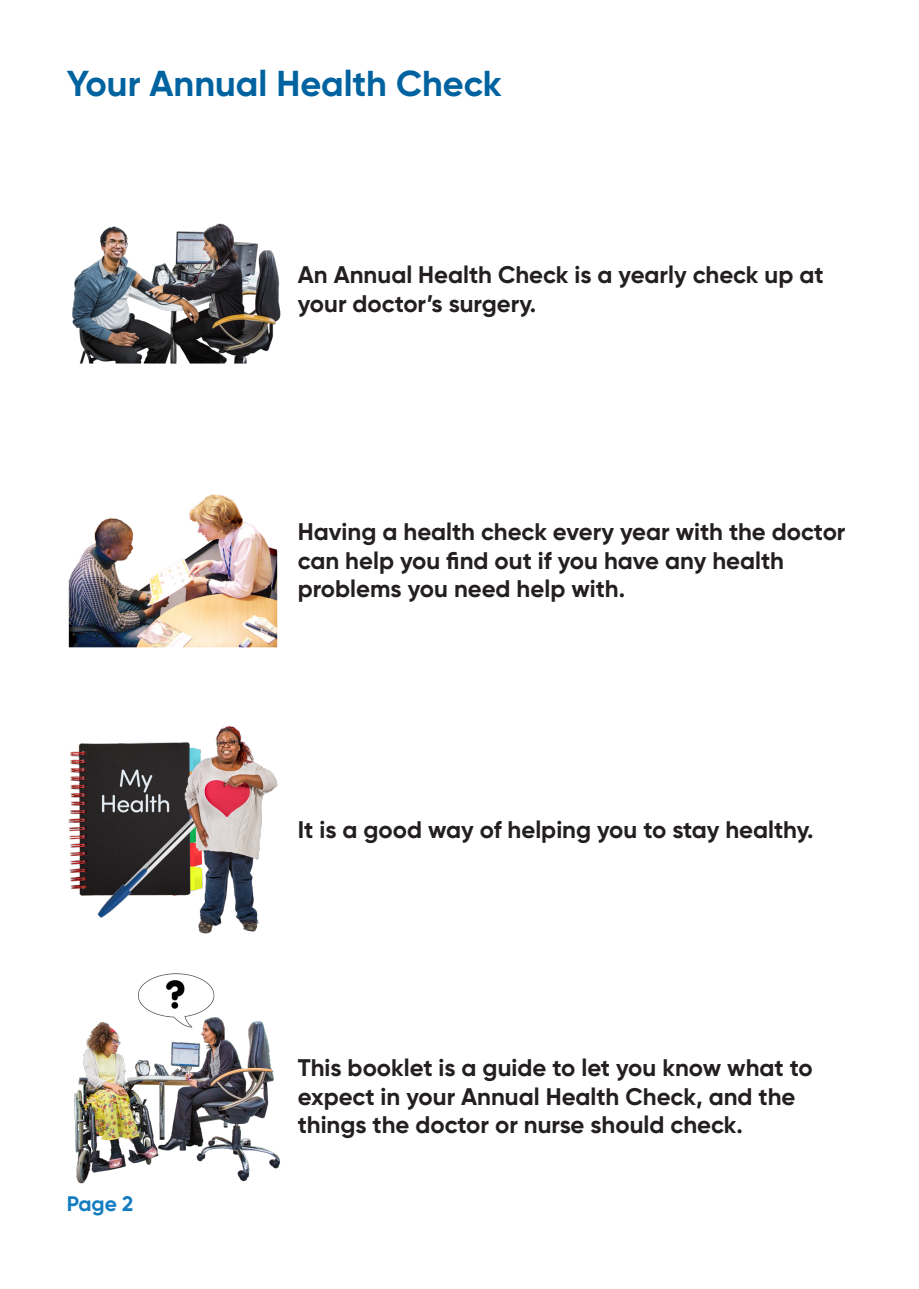
<style>
.page{position:relative;width:919px;height:1289px;background:#fff}
.page>*{position:absolute;margin:0;border:0;box-sizing:border-box;transform-origin:0 0}
.t1{font:700 36px "Gilroy";color:#0063a0}
.t2{font:700 24px/28.8px "Gilroy";color:#231f20}
.t3{font:700 21px "Gilroy";color:#147dc2}
</style>
<div class="page">
<img style="left:72px;top:223px;width:209px;height:141px">
<img style="left:68px;top:494px;width:210px;height:154px">
<img style="left:68px;top:726px;width:210px;height:206px">
<img style="left:74px;top:1021px;width:206px;height:163px">
<img style="left:107px;top:931px;width:136px;height:136px">
<h1 class="t1" style="left:67px;top:60px;width:436px">Your Annual Health Check</h1>
<p class="t2" style="left:298px;top:260px;width:527px">An Annual Health Check is a yearly check up at your doctor’s surgery.</p>
<p class="t2" style="left:298px;top:517px;width:549px">Having a health check every year with the doctor can help you find out if you have any health problems you need help with.</p>
<p class="t2" style="left:298px;top:814px;width:517px">It is a good way of helping you to stay healthy.</p>
<p class="t3" style="left:67px;top:1190px;width:68px">Page 2</p>
<p class="t2" style="left:298px;top:1052px;width:516px">This booklet is a guide to let you know what to expect in your Annual Health Check, and the things the doctor or nurse should check.</p>
</div>
